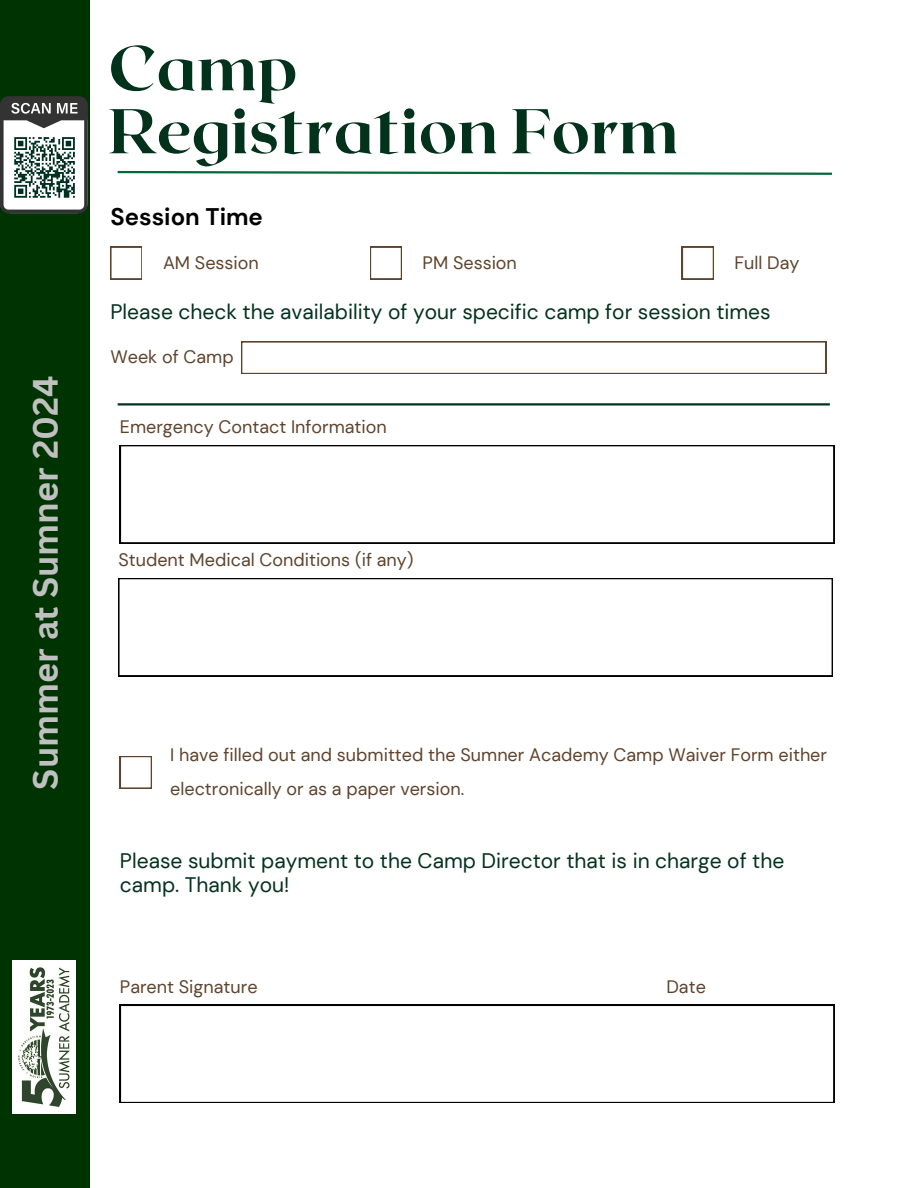
<style>
.page{position:relative;width:918px;height:1188px;background:#fff}
.page>*{position:absolute;margin:0;border:0;box-sizing:border-box;transform-origin:0 0}
.t1{font:800 63px/63px "Roxborough CF";color:#03321c}
.t2{font:700 34.35px "Canva Sans";color:#c0c0c0}
.t3{font:700 24px "DM Sans";color:#000}
.t4{font:21px/24.8px "DM Sans";color:#03321c}
.t5{font:18px/33.8px "DM Sans";color:#5f432c}
</style>
<div class="page">
<div style="left:0;top:0;width:89px;height:1188px;background:#003302"></div>
<svg style="left:0;top:96px;width:88px;height:117px;background:#969f9c"></svg>
<img style="left:13px;top:960px;width:63px;height:153px">
<svg style="left:117px;top:170px;width:715px;height:5px"></svg>
<svg style="left:118px;top:578px;width:715px;height:98px"></svg>
<hr style="left:118px;top:403px;width:712px;height:3px;background:#03321c">
<svg style="left:241px;top:341px;width:585px;height:33px"></svg>
<svg style="left:120px;top:756px;width:31px;height:33px"></svg>
<svg style="left:110px;top:247px;width:32px;height:32px"></svg>
<svg style="left:370px;top:247px;width:32px;height:32px"></svg>
<svg style="left:682px;top:247px;width:31px;height:32px"></svg>
<svg style="left:120px;top:445px;width:714px;height:98px"></svg>
<svg style="left:120px;top:1005px;width:714px;height:98px"></svg>
<p class="t2" style="left:21px;top:790px;width:415px;rotate:-90deg">Summer at Sumner 2024</p>
<h2 class="t1" style="left:108px;top:34px;width:572px">Camp<br>Registration Form</h2>
<h1 class="t3" style="left:110px;top:201px;width:154px">Session Time</h1>
<p class="t5" style="left:163px;top:246px;width:97px">AM Session</p>
<h4 class="t5" style="left:423px;top:246px;width:96px">PM Session</h4>
<p class="t5" style="left:735px;top:246px;width:66px">Full Day</p>
<p class="t4" style="left:110px;top:299px;width:662px">Please check the availability of your specific camp for session times</p>
<p class="t5" style="left:110px;top:340px;width:125px">Week of Camp</p>
<p class="t5" style="left:120px;top:410px;width:268px">Emergency Contact Information</p>
<h3 class="t5" style="left:118px;top:543px;width:297px">Student Medical Conditions (if any)</h3>
<p class="t5" style="left:170px;top:738px;width:658px">I have filled out and submitted the Sumner Academy Camp Waiver Form either electronically or as a paper version.</p>
<h4 class="t4" style="left:120px;top:848px;width:666px">Please submit payment to the Camp Director that is in charge of the camp. Thank you!</h4>
<p class="t5" style="left:120px;top:970px;width:139px">Parent Signature</p>
<p class="t5" style="left:666px;top:970px;width:41px">Date</p>
</div>
